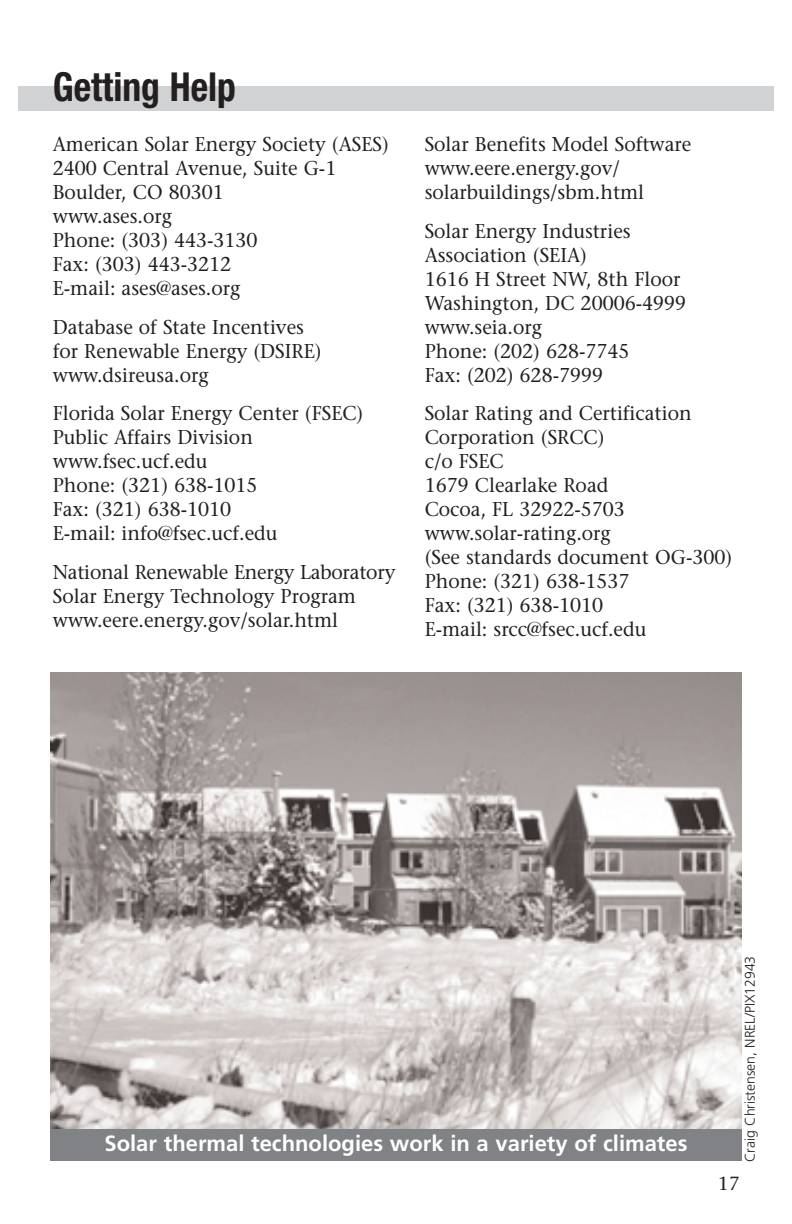
<style>
.page{position:relative;width:792px;height:1224px;background:#fff}
.page>*{position:absolute;margin:0;border:0;box-sizing:border-box;transform-origin:0 0}
.t1{font:700 condensed 40px "Helvetica Neue";color:#231f20;scale:.94 1}
.t2{font:700 22px "Frutiger";color:#fff}
.t3{font:20px/24px "Stone Serif";color:#231f20;scale:.96 1}
.t4{font:19px "Stone Serif";color:#231f20}
.t5{font:300 14px "Frutiger";color:#231f20}
</style>
<div class="page">
<div style="left:18px;top:87px;width:756px;height:24px;background:#d1d2d4"></div>
<img style="left:51px;top:673px;width:690px;height:457px">
<div style="left:50px;top:1130px;width:692px;height:31px;background:#808285"></div>
<h1 class="t1" style="left:53px;top:73px;width:196px">Getting Help</h1>
<p class="t3" style="left:53px;top:135px;width:352px">American Solar Energy Society (ASES)<br>2400 Central Avenue, Suite G-1<br>Boulder, CO 80301<br>www.ases.org<br>Phone: (303) 443-3130<br>Fax: (303) 443-3212<br>E-mail: ases@ases.org</p>
<p class="t3" style="left:53px;top:317px;width:281px">Database of State Incentives for Renewable Energy (DSIRE) www.dsireusa.org</p>
<p class="t3" style="left:53px;top:403px;width:325px">Florida Solar Energy Center (FSEC)<br>Public Affairs Division www.fsec.ucf.edu<br>Phone: (321) 638-1015<br>Fax: (321) 638-1010<br>E-mail: info@fsec.ucf.edu</p>
<p class="t3" style="left:53px;top:562px;width:358px">National Renewable Energy Laboratory<br>Solar Energy Technology Program www.eere.energy.gov/solar.html</p>
<p class="t3" style="left:425px;top:135px;width:279px">Solar Benefits Model Software www.eere.energy.gov/ solarbuildings/sbm.html</p>
<p class="t3" style="left:425px;top:221px;width:274px">Solar Energy Industries<br>Association (SEIA)<br>1616 H Street NW, 8th Floor<br>Washington, DC 20006-4999 www.seia.org<br>Phone: (202) 628-7745<br>Fax: (202) 628-7999</p>
<p class="t3" style="left:425px;top:403px;width:322px">Solar Rating and Certification<br>Corporation (SRCC)<br>c/o FSEC<br>1679 Clearlake Road<br>Cocoa, FL 32922-5703 www.solar-rating.org<br>(See standards document OG-300)<br>Phone: (321) 638-1537<br>Fax: (321) 638-1010<br>E-mail: srcc@fsec.ucf.edu</p>
<p class="t2" style="left:104px;top:1135px;width:585px">Solar thermal technologies work in a variety of climates</p>
<p class="t5" style="left:744px;top:1162px;width:208px;rotate:-90deg">Craig Christensen, NREL/PIX12943</p>
<p class="t4" style="left:718px;top:1176px;width:23px">17</p>
</div>
